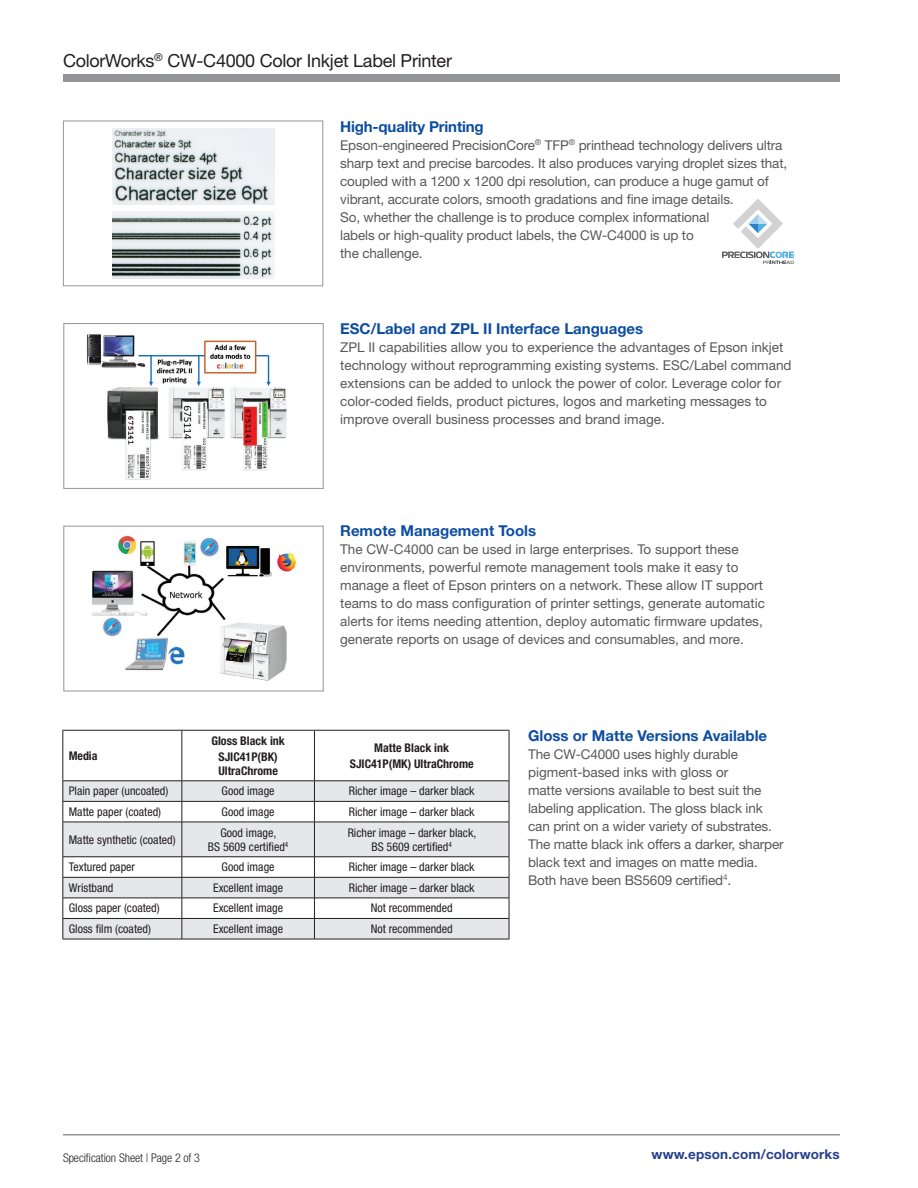
<style>
.page{position:relative;width:918px;height:1188px;background:#fff}
.page>*{position:absolute;margin:0;border:0;box-sizing:border-box;transform-origin:0 0}
.t1{font:18px "Helvetica Neue LT Std";letter-spacing:-.015em;color:#231f20}
.t2{font:700 15px "Helvetica Neue LT Std";color:#0d4da1}
.t3{font:13.5px/18px "Helvetica Neue LT Std";color:#57585a}
.t4{font:700 13.5px "Helvetica Neue LT Std";letter-spacing:.01em;color:#253f8e}
.t5{font:condensed 12px/14.2px "Helvetica Neue LT Std";color:#231f20;text-align:center}
.t6{font:700 condensed 12px/15.8px "Helvetica Neue LT Std";color:#231f20;text-align:center}
.t7{font:300 condensed 12px "Helvetica Neue LT Std";letter-spacing:-.005em;color:#231f20}
</style>
<div class="page">
<hr style="left:63px;top:1134px;width:777px;height:2px;background:#939598">
<div style="left:63px;top:74px;width:777px;height:7px;background:#939598"></div>
<div style="left:63px;top:121px;width:260px;height:165px;border:1px solid #939598"></div>
<img style="left:86px;top:334px;width:201px;height:146px">
<img style="left:112px;top:128px;width:163px;height:76px">
<img style="left:112px;top:212px;width:163px;height:66px">
<img style="left:92px;top:535px;width:205px;height:146px">
<div style="left:63px;top:323px;width:261px;height:166px;border:1px solid #939598"></div>
<div style="left:63px;top:526px;width:261px;height:165px;border:1px solid #939598"></div>
<svg style="left:64px;top:782px;width:445px;height:157px;fill:#e6e7e9"></svg>
<hr style="left:63px;top:730px;width:119px;height:1px;background:#231f20">
<hr style="left:63px;top:730px;width:1px;height:51px;background:#231f20">
<hr style="left:182px;top:730px;width:132px;height:1px;background:#231f20">
<hr style="left:182px;top:730px;width:1px;height:51px;background:#231f20">
<hr style="left:314px;top:730px;width:195px;height:1px;background:#231f20">
<hr style="left:314px;top:730px;width:1px;height:51px;background:#231f20">
<hr style="left:509px;top:730px;width:1px;height:51px;background:#231f20">
<hr style="left:63px;top:781px;width:119px;height:1px;background:#231f20">
<svg style="left:63px;top:781px;width:1px;height:41px"></svg>
<hr style="left:182px;top:781px;width:132px;height:1px;background:#231f20">
<svg style="left:182px;top:781px;width:1px;height:41px"></svg>
<hr style="left:314px;top:781px;width:195px;height:1px;background:#231f20">
<svg style="left:314px;top:782px;width:1px;height:40px"></svg>
<svg style="left:509px;top:781px;width:1px;height:41px"></svg>
<hr style="left:63px;top:801px;width:119px;height:1px;background:#231f20">
<hr style="left:182px;top:801px;width:132px;height:1px;background:#231f20">
<hr style="left:314px;top:801px;width:195px;height:1px;background:#231f20">
<hr style="left:63px;top:822px;width:119px;height:1px;background:#231f20">
<hr style="left:63px;top:822px;width:1px;height:35px;background:#231f20">
<hr style="left:182px;top:822px;width:132px;height:1px;background:#231f20">
<hr style="left:182px;top:822px;width:1px;height:35px;background:#231f20">
<hr style="left:314px;top:822px;width:195px;height:1px;background:#231f20">
<hr style="left:314px;top:822px;width:1px;height:35px;background:#231f20">
<hr style="left:509px;top:822px;width:1px;height:35px;background:#231f20">
<hr style="left:63px;top:857px;width:119px;height:1px;background:#231f20">
<hr style="left:182px;top:857px;width:132px;height:1px;background:#231f20">
<hr style="left:314px;top:857px;width:195px;height:1px;background:#231f20">
<hr style="left:63px;top:877px;width:119px;height:1px;background:#231f20">
<hr style="left:182px;top:877px;width:132px;height:1px;background:#231f20">
<hr style="left:314px;top:877px;width:195px;height:1px;background:#231f20">
<hr style="left:63px;top:898px;width:119px;height:1px;background:#231f20">
<svg style="left:63px;top:857px;width:1px;height:82px"></svg>
<hr style="left:63px;top:918px;width:119px;height:1px;background:#231f20">
<hr style="left:182px;top:898px;width:132px;height:1px;background:#231f20">
<svg style="left:182px;top:857px;width:1px;height:82px"></svg>
<hr style="left:182px;top:918px;width:132px;height:1px;background:#231f20">
<hr style="left:314px;top:898px;width:195px;height:1px;background:#231f20">
<svg style="left:314px;top:858px;width:1px;height:81px"></svg>
<svg style="left:509px;top:857px;width:1px;height:82px"></svg>
<hr style="left:314px;top:918px;width:195px;height:1px;background:#231f20">
<hr style="left:63px;top:939px;width:119px;height:1px;background:#231f20">
<hr style="left:182px;top:939px;width:132px;height:1px;background:#231f20">
<hr style="left:314px;top:939px;width:195px;height:1px;background:#231f20">
<svg style="left:722px;top:199px;width:72px;height:65px"></svg>
<h1 class="t1" style="left:63px;top:50px;width:390px">ColorWorks<sup>®</sup> CW-C4000 Color Inkjet Label Printer</h1>
<p class="t2" style="left:340px;top:117px;width:145px">High-quality Printing</p>
<p class="t3" style="left:340px;top:136px;width:449px">Epson-engineered PrecisionCore<sup>®</sup> TFP<sup>®</sup> printhead technology delivers ultra sharp text and precise barcodes. It also produces varying droplet sizes that, coupled with a 1200 x 1200 dpi resolution, can produce a huge gamut of vibrant, accurate colors, smooth gradations and fine image details.<br>So, whether the challenge is to produce complex informational<br>labels or high-quality product labels, the CW-C4000 is up to<br>the challenge.</p>
<p class="t2" style="left:340px;top:319px;width:305px">ESC/Label and ZPL II Interface Languages</p>
<p class="t3" style="left:340px;top:338px;width:453px">ZPL II capabilities allow you to experience the advantages of Epson inkjet technology without reprogramming existing systems. ESC/Label command extensions can be added to unlock the power of color. Leverage color for color-coded fields, product pictures, logos and marketing messages to improve overall business processes and brand image.</p>
<p class="t2" style="left:340px;top:522px;width:198px">Remote Management Tools</p>
<p class="t3" style="left:340px;top:541px;width:426px">The CW-C4000 can be used in large enterprises. To support these environments, powerful remote management tools make it easy to manage a fleet of Epson printers on a network. These allow IT support teams to do mass configuration of printer settings, generate automatic alerts for items needing attention, deploy automatic firmware updates, generate reports on usage of devices and consumables, and more.</p>
<p class="t6" style="left:69px;top:748px;width:30px">Media</p>
<p class="t6" style="left:211px;top:733px;width:75px">Gloss Black ink<br>SJIC41P(BK)</p>
<p class="t6" style="left:218px;top:763px;width:61px">UltraChrome</p>
<p class="t6" style="left:350px;top:740px;width:125px">Matte Black ink<br>SJIC41P(MK) UltraChrome</p>
<p class="t5" style="left:69px;top:784px;width:101px">Plain paper (uncoated)</p>
<p class="t5" style="left:222px;top:784px;width:54px">Good image</p>
<p class="t5" style="left:349px;top:784px;width:127px">Richer image – darker black</p>
<p class="t5" style="left:69px;top:804px;width:94px">Matte paper (coated)</p>
<p class="t5" style="left:222px;top:804px;width:54px">Good image</p>
<p class="t5" style="left:349px;top:804px;width:127px">Richer image – darker black</p>
<p class="t5" style="left:69px;top:832px;width:108px">Matte synthetic (coated)</p>
<p class="t5" style="left:208px;top:825px;width:82px">Good image,<br>BS 5609 certified<sup>4</sup></p>
<p class="t5" style="left:348px;top:825px;width:130px">Richer image – darker black,<br>BS 5609 certified<sup>4</sup></p>
<p class="t5" style="left:69px;top:860px;width:68px">Textured paper</p>
<p class="t5" style="left:222px;top:860px;width:54px">Good image</p>
<p class="t5" style="left:349px;top:860px;width:127px">Richer image – darker black</p>
<p class="t5" style="left:69px;top:880px;width:46px">Wristband</p>
<p class="t5" style="left:213px;top:880px;width:72px">Excellent image</p>
<p class="t5" style="left:349px;top:880px;width:127px">Richer image – darker black</p>
<p class="t5" style="left:69px;top:901px;width:92px">Gloss paper (coated)</p>
<p class="t5" style="left:213px;top:901px;width:72px">Excellent image</p>
<p class="t5" style="left:371px;top:901px;width:83px">Not recommended</p>
<p class="t5" style="left:69px;top:922px;width:84px">Gloss film (coated)</p>
<p class="t5" style="left:213px;top:922px;width:72px">Excellent image</p>
<p class="t5" style="left:371px;top:922px;width:83px">Not recommended</p>
<p class="t2" style="left:528px;top:726px;width:241px">Gloss or Matte Versions Available</p>
<p class="t3" style="left:528px;top:745px;width:257px">The CW-C4000 uses highly durable pigment-based inks with gloss or<br>matte versions available to best suit the labeling application. The gloss black ink can print on a wider variety of substrates.<br>The matte black ink offers a darker, sharper black text and images on matte media.<br>Both have been BS5609 certified<sup>4</sup>.</p>
<p class="t7" style="left:63px;top:1150px;width:139px">Specification Sheet | Page 2 of 3</p>
<p class="t4" style="left:652px;top:1145px;width:190px">www.epson.com/colorworks</p>
</div>
